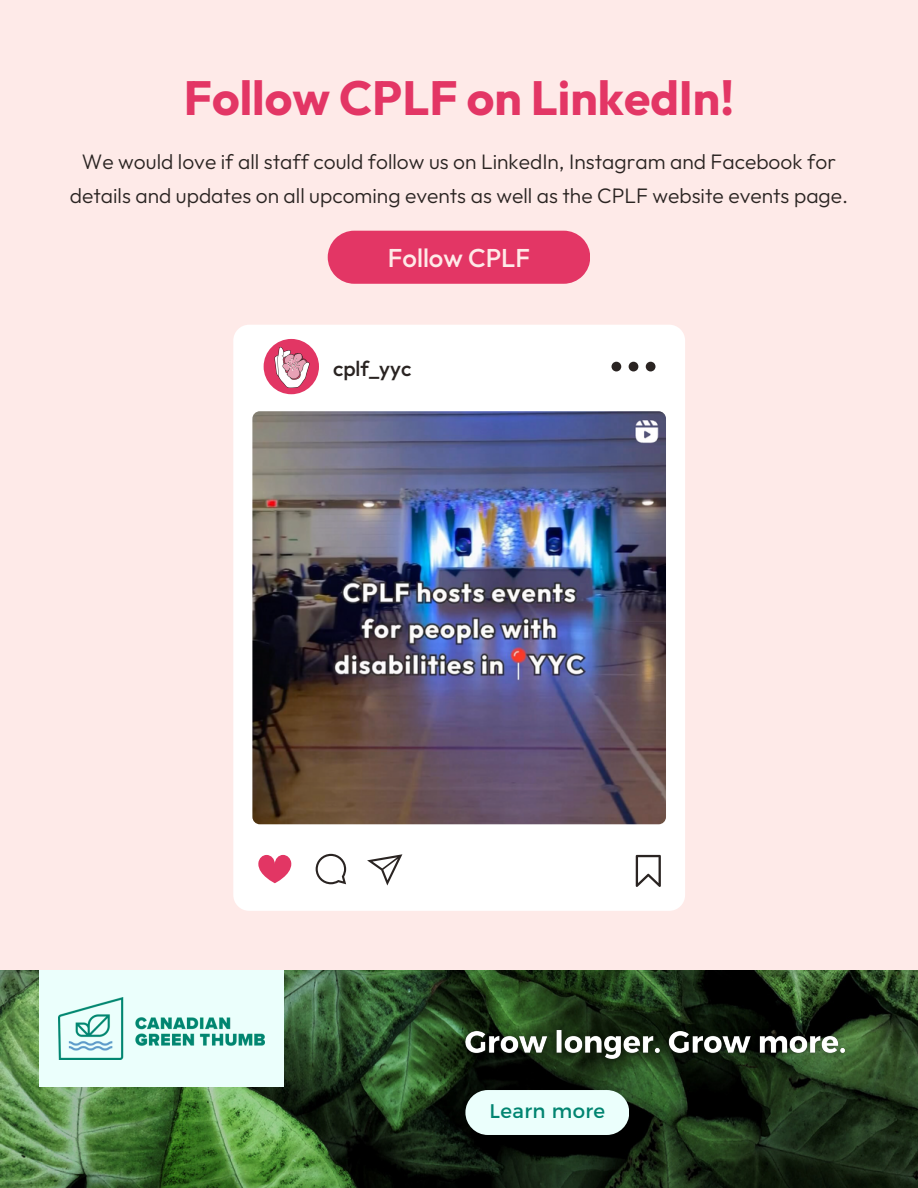
<style>
.page{position:relative;width:918px;height:1188px;background:#feeae8}
.page>*{position:absolute;margin:0;border:0;box-sizing:border-box;transform-origin:0 0}
.t1{font:700 48px "Outfit";color:#e33665}
.t2{font:500 25.8px "Outfit";color:#feeae8}
.t3{font:500 21.15px "Outfit";color:#2a2422}
.t4{font:300 21px/33.8px "Outfit";color:#2a2422;text-align:center}
.t5{font:19.65px "Montserrat";letter-spacing:.02em;color:#018571}
</style>
<div class="page">
<div style="left:328px;top:231px;width:262px;height:53px;background:#e33665"></div>
<img style="left:233px;top:325px;width:452px;height:586px">
<svg style="left:636px;top:855px;width:25px;height:32px"></svg>
<svg style="left:316px;top:854px;width:30px;height:30px"></svg>
<svg style="left:367px;top:854px;width:35px;height:32px"></svg>
<svg style="left:258px;top:855px;width:33px;height:28px"></svg>
<div style="left:646px;top:362px;width:10px;height:9px;background:#2a2422;border-radius:50%"></div>
<div style="left:629px;top:362px;width:9px;height:9px;background:#2a2422;border-radius:50%"></div>
<div style="left:612px;top:362px;width:9px;height:9px;background:#2a2422;border-radius:50%"></div>
<div style="left:264px;top:339px;width:55px;height:55px;background:#e23664;border-radius:50%"></div>
<img style="left:268px;top:347px;width:48px;height:42px">
<img style="left:0;top:971px;width:918px;height:217px">
<div style="left:465px;top:1090px;width:164px;height:45px;background:#ebfffc;border-radius:22px"></div>
<div style="left:39px;top:971px;width:245px;height:116px;background:#ebfffc"></div>
<img style="left:59px;top:998px;width:206px;height:62px">
<img style="left:453px;top:1019px;width:406px;height:55px">
<p class="t1" style="left:184px;top:67px;width:552px">Follow CPLF on LinkedIn!</p>
<p class="t4" style="left:70px;top:145px;width:780px">We would love if all staff could follow us on LinkedIn, Instagram and Facebook for details and updates on all upcoming events as well as the CPLF website events page.</p>
<p class="t2" style="left:388px;top:241px;width:144px">Follow CPLF</p>
<p class="t3" style="left:333px;top:354px;width:80px">cplf_yyc</p>
<p class="t5" style="left:489px;top:1098px;width:117px">Learn more</p>
</div>
